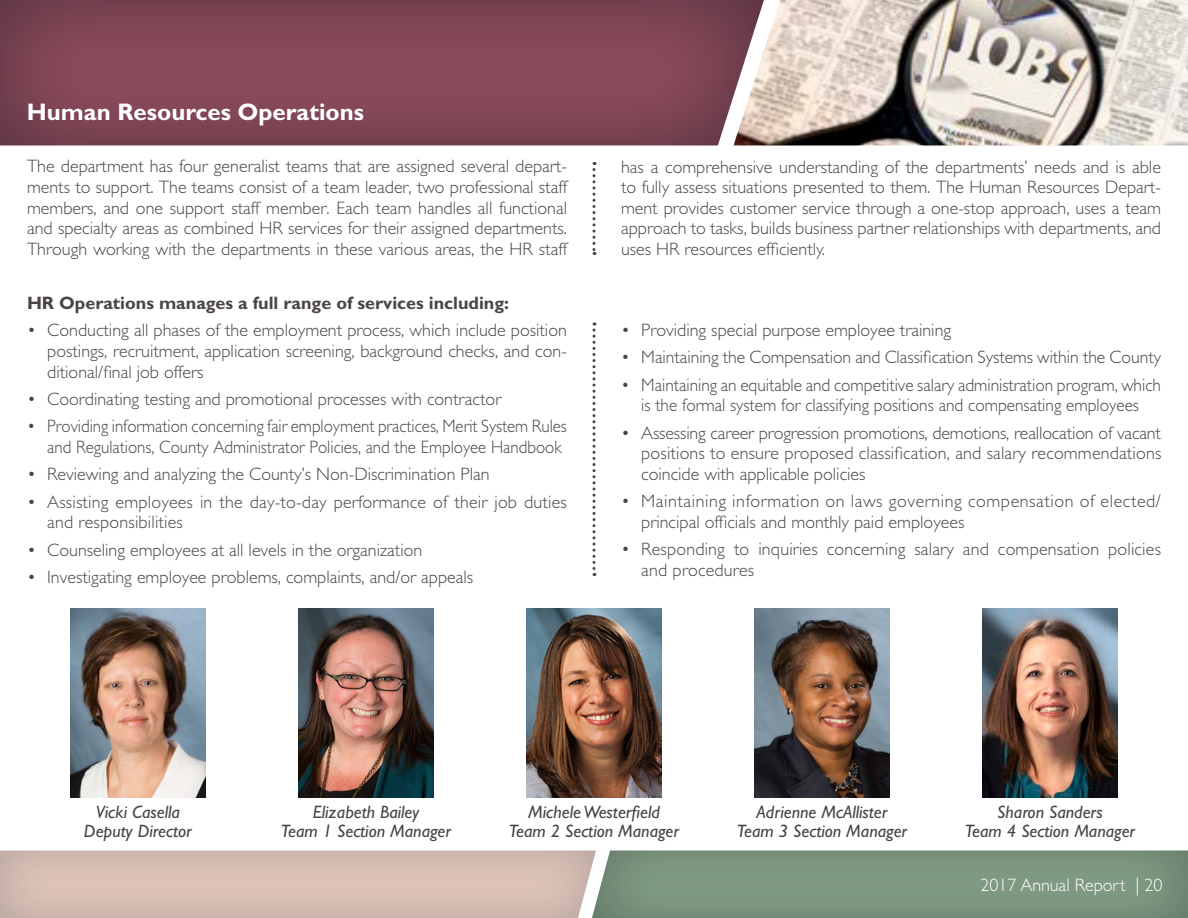
<style>
.page{position:relative;width:1188px;height:918px;background:#fff}
.page>*{position:absolute;margin:0;border:0;box-sizing:border-box;transform-origin:0 0}
.t1{font:700 24px "Gill Sans";color:#fff}
.t2{font:300 18px/20.7px "Gill Sans";color:#4a4542;text-align:justify}
.t3{font:italic 18px/19.5px "Gill Sans";color:#4a4542;text-align:center}
.t4{font:300 18px/20.7px "Gill Sans";color:#4a4542;scale:.94 1}
.t5{font:300 18px/20.7px "Gill Sans";color:#4a4542;text-align:center;scale:.96 1}
.t6{font:300 18px/20.7px "Gill Sans";letter-spacing:.03em;color:#4a4542}
.t7{font:700 18px "Gill Sans";color:#4a4542}
.t8{font:300 18px "Gill Sans";color:#fff}
</style>
<div class="page">
<img style="left:596px;top:850px;width:592px;height:68px">
<img style="left:0;top:850px;width:596px;height:68px">
<img style="left:764px;top:0;width:424px;height:146px">
<img style="left:0;top:0;width:764px;height:146px">
<img style="left:70px;top:609px;width:135px;height:189px">
<img style="left:755px;top:609px;width:135px;height:189px">
<img style="left:298px;top:609px;width:135px;height:189px">
<img style="left:526px;top:609px;width:136px;height:189px">
<img style="left:983px;top:609px;width:135px;height:189px">
<svg style="left:592px;top:162px;width:4px;height:93px"></svg>
<svg style="left:592px;top:323px;width:4px;height:253px"></svg>
<h1 class="t1" style="left:27px;top:98px;width:339px">Human Resources Operations</h1>
<p class="t2" style="left:27px;top:156px;width:542px">The department has four generalist teams that are assigned several depart&shy;ments to support. The teams consist of a team leader, two professional staff members, and one support staff member. Each team handles all functional and specialty areas as combined HR services for their assigned departments.<br>Through working with the departments in these various areas, the HR staff</p>
<p class="t2" style="left:621px;top:156px;width:542px">has a comprehensive understanding of the departments’ needs and is able to fully assess situations presented to them. The Human Resources Depart&shy;ment provides customer service through a one-stop approach, uses a team approach to tasks, builds business partner relationships with departments, and uses HR resources efficiently.</p>
<p class="t7" style="left:27px;top:292px;width:484px">HR Operations manages a full range of services including:</p>
<p class="t2" style="left:47px;top:320px;width:521px;text-indent:-20px">• Conducting all phases of the employment process, which include position postings, recruitment, application screening, background checks, and con&shy;ditional/final job offers</p>
<p class="t2" style="left:27px;top:389px;width:476px">• Coordinating testing and promotional processes with contractor</p>
<p class="t4" style="left:47px;top:416px;width:554px;text-indent:-20px">• Providing information concerning fair employment practices, Merit System Rules and Regulations, County Administrator Policies, and the Employee Handbook</p>
<p class="t2" style="left:27px;top:464px;width:464px">• Reviewing and analyzing the County’s Non-Discrimination Plan</p>
<p class="t2" style="left:47px;top:492px;width:521px;text-indent:-20px">• Assisting employees in the day-to-day performance of their job duties and responsibilities</p>
<p class="t2" style="left:27px;top:540px;width:397px">• Counseling employees at all levels in the organization</p>
<p class="t2" style="left:27px;top:567px;width:448px">• Investigating employee problems, complaints, and/or appeals</p>
<p class="t2" style="left:621px;top:320px;width:332px">• Providing special purpose employee training</p>
<p class="t2" style="left:621px;top:347px;width:542px">• Maintaining the Compensation and Classification Systems within the County</p>
<p class="t5" style="left:621px;top:375px;width:564px">• Maintaining an equitable and competitive salary administration program, which is the formal system for classifying positions and compensating employees</p>
<p class="t2" style="left:641px;top:423px;width:522px;text-indent:-20px">• Assessing career progression promotions, demotions, reallocation of vacant positions to ensure proposed classification, and salary recommendations coincide with applicable policies</p>
<p class="t6" style="left:641px;top:491px;width:521px;text-indent:-20px">• Maintaining information on laws governing compensation of elected/ principal officials and monthly paid employees</p>
<p class="t2" style="left:641px;top:539px;width:521px;text-indent:-20px">• Responding to inquiries concerning salary and compensation policies and procedures</p>
<p class="t3" style="left:84px;top:802px;width:109px">Vicki Casella<br>Deputy Director</p>
<p class="t3" style="left:737px;top:802px;width:172px">Adrienne McAllister<br>Team 3 Section Manager</p>
<p class="t3" style="left:281px;top:802px;width:172px">Elizabeth Bailey<br>Team 1 Section Manager</p>
<p class="t3" style="left:509px;top:802px;width:172px">Michele Westerfield<br>Team 2 Section Manager</p>
<p class="t3" style="left:965px;top:802px;width:172px">Sharon Sanders<br>Team 4 Section Manager</p>
<p class="t8" style="left:980px;top:875px;width:184px">2017 Annual Report | 20</p>
</div>
